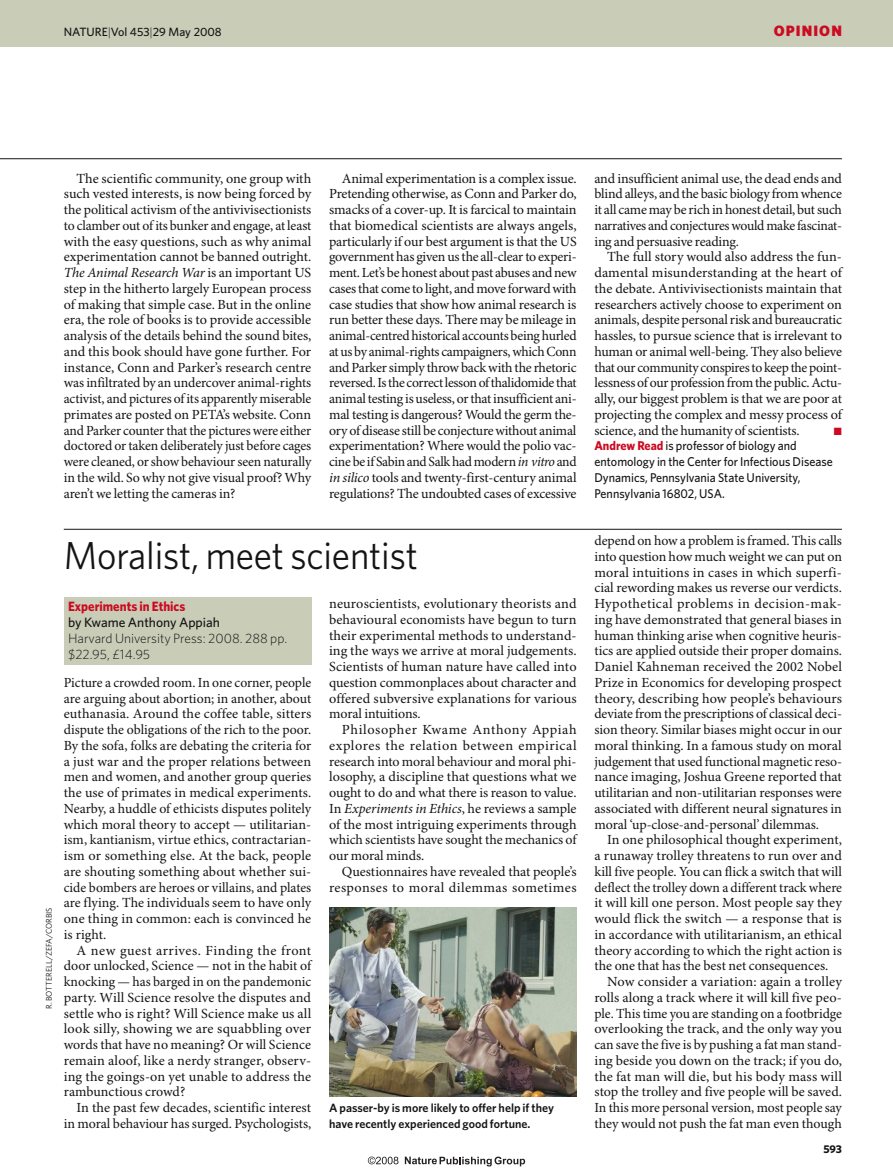
<style>
.page{position:relative;width:893px;height:1174px;background:#fff}
.page>*{position:absolute;margin:0;border:0;box-sizing:border-box;transform-origin:0 0}
.t1{font:39px "Whitney";letter-spacing:-.005em;color:#141414;scale:.95 1}
.t2{font:900 15px "Whitney";letter-spacing:.075em;color:#cc0a21}
.t3{font:13.95px/15.8px "Minion Pro";letter-spacing:-.005em;color:#141414;text-align:justify}
.t4{font:13.95px "Minion Pro";letter-spacing:.015em;color:#141414}
.t5{font:300 13.5px/15.8px "Whitney";color:#141414}
.t6{font:500 13.5px "Whitney";color:#141414}
.t7{font:700 13.5px "Whitney";color:#cc0a21;scale:.95 1}
.t8{font:500 12.75px/15.8px "Whitney";color:#141414;scale:.95 1}
.t9{font:600 12px/15.8px "Whitney";color:#141414}
.t10{font:500 12px "Whitney";color:#141414}
.t11{font:700 11.25px "Whitney";color:#141414}
.t12{font:10.5px "Zapf Dingbats";color:#cc0a21}
.t13{font:8.25px "Whitney";color:#141414}
.s1{font-weight:300}
.s2{font-style:italic}
.s3{font-weight:700;color:#cc0a21}
</style>
<div class="page">
<hr style="left:64px;top:529px;width:778px;height:1px;background:#141414">
<div style="left:64px;top:597px;width:247px;height:68px;background:#c9ccb7"></div>
<img style="left:329px;top:907px;width:248px;height:189px">
<div style="left:0;top:0;width:893px;height:47px;background:#c9ccb7"></div>
<hr style="left:0;top:158px;width:842px;height:1px;background:#141414">
<svg style="left:405px;top:1156px;width:120px;height:10px"></svg>
<svg style="left:368px;top:1156px;width:30px;height:8px"></svg>
<p class="t10" style="left:64px;top:27px;width:159px">NATURE<span class="s1">|</span>Vol 453<span class="s1">|</span>29 May 2008</p>
<p class="t2" style="left:774px;top:25px;width:70px">OPINION</p>
<p class="t3" style="left:64px;top:171px;width:249px;text-indent:13px">The scientific community, one group with such vested interests, is now being forced by the political activism of the antivivisectionists to clamber out of its bunker and engage, at least with the easy questions, such as why animal experimentation cannot be banned outright.<br><span class="s2">The Animal Research War</span> is an important US step in the hitherto largely European process of making that simple case. But in the online era, the role of books is to provide accessible analysis of the details behind the sound bites, and this book should have gone further. For instance, Conn and Parker’s research centre was infiltrated by an undercover animal-rights activist, and pictures of its apparently miserable primates are posted on PETA’s website. Conn and Parker counter that the pictures were either doctored or taken deliberately just before cages were cleaned, or show behaviour seen naturally in the wild. So why not give visual proof? Why aren’t we letting the cameras in?</p>
<p class="t3" style="left:329px;top:171px;width:249px;text-indent:13px">Animal experimentation is a complex issue.<br>Pretending otherwise, as Conn and Parker do, smacks of a cover-up. It is farcical to maintain that biomedical scientists are always angels, particularly if our best argument is that the US government has given us the all-clear to experi&shy;ment. Let’s be honest about past abuses and new cases that come to light, and move forward with case studies that show how animal research is run better these days. There may be mileage in animal-centred historical accounts being hurled at us by animal-rights campaigners, which Conn and Parker simply throw back with the rhetoric reversed. Is the correct lesson of thalidomide that animal testing is useless, or that insufficient ani&shy;mal testing is dangerous? Would the germ the&shy;ory of disease still be conjecture without animal experimentation? Where would the polio vac&shy;cine be if Sabin and Salk had modern <span class="s2">in vitro</span> and <span class="s2">in silico</span> tools and twenty-first-century animal regulations? The undoubted cases of excessive</p>
<p class="t3" style="left:594px;top:171px;width:249px">and insufficient animal use, the dead ends and blind alleys, and the basic biology from whence it all came may be rich in honest detail, but such narratives and conjectures would make fascinat&shy;ing and persuasive reading.</p>
<p class="t3" style="left:594px;top:250px;width:249px;text-indent:13px">The full story would also address the fun&shy;damental misunderstanding at the heart of the debate. Antivivisectionists maintain that researchers actively choose to experiment on animals, despite personal risk and bureaucratic hassles, to pursue science that is irrelevant to human or animal well-being. They also believe that our community conspires to keep the point&shy;lessness of our profession from the public. Actu&shy;ally, our biggest problem is that we are poor at projecting the complex and messy process of science, and the humanity of scientists.</p>
<p class="t12" style="left:834px;top:426px;width:9px">■</p>
<p class="t8" style="left:594px;top:439px;width:252px"><span class="s3">Andrew Read</span> is professor of biology and entomology in the Center for Infectious Disease Dynamics, Pennsylvania State University, Pennsylvania 16802, USA.</p>
<p class="t13" style="left:46px;top:1009px;width:103px;rotate:-90deg">R. BOTTERELL/ZEFA/CORBIS</p>
<h1 class="t1" style="left:64px;top:541px;width:374px">Moralist, meet scientist</h1>
<p class="t7" style="left:68px;top:601px;width:125px">Experiments in Ethics</p>
<p class="t6" style="left:68px;top:617px;width:153px">by Kwame Anthony Appiah</p>
<p class="t5" style="left:68px;top:631px;width:221px">Harvard University Press: 2008. 288 pp. $22.95, £14.95</p>
<p class="t3" style="left:64px;top:675px;width:249px">Picture a crowded room. In one corner, people are arguing about abortion; in another, about euthanasia. Around the coffee table, sitters dispute the obligations of the rich to the poor.<br>By the sofa, folks are debating the criteria for a just war and the proper relations between men and women, and another group queries the use of primates in medical experiments.<br>Nearby, a huddle of ethicists disputes politely which moral theory to accept — utilitarian&shy;ism, kantianism, virtue ethics, contractarian&shy;ism or something else. At the back, people are shouting something about whether sui&shy;cide bombers are heroes or villains, and plates are flying. The individuals seem to have only one thing in common: each is convinced he is right.</p>
<p class="t3" style="left:64px;top:943px;width:249px;text-indent:13px">A new guest arrives. Finding the front door unlocked, Science — not in the habit of knocking — has barged in on the pandemonic party. Will Science resolve the disputes and settle who is right? Will Science make us all look silly, showing we are squabbling over words that have no meaning? Or will Science remain aloof, like a nerdy stranger, observ&shy;ing the goings-on yet unable to address the rambunctious crowd?</p>
<p class="t3" style="left:64px;top:1101px;width:249px;text-align:right">In the past few decades, scientific interest in moral behaviour has surged. Psychologists,</p>
<p class="t3" style="left:329px;top:597px;width:249px">neuroscientists, evolutionary theorists and behavioural economists have begun to turn their experimental methods to understand&shy;ing the ways we arrive at moral judgements.<br>Scientists of human nature have called into question commonplaces about character and offered subversive explanations for various moral intuitions.</p>
<p class="t3" style="left:329px;top:723px;width:249px;text-indent:13px">Philosopher Kwame Anthony Appiah explores the relation between empirical research into moral behaviour and moral phi&shy;losophy, a discipline that questions what we ought to do and what there is reason to value.<br>In <span class="s2">Experiments in Ethics</span>, he reviews a sample of the most intriguing experiments through which scientists have sought the mechanics of our moral minds.</p>
<p class="t3" style="left:329px;top:864px;width:249px;text-align:right">Questionnaires have revealed that people’s responses to moral dilemmas sometimes</p>
<p class="t9" style="left:329px;top:1101px;width:226px">A passer-by is more likely to offer help if they have recently experienced good fortune.</p>
<p class="t3" style="left:594px;top:534px;width:249px">depend on how a problem is framed. This calls into question how much weight we can put on moral intuitions in cases in which superfi&shy;cial rewording makes us reverse our verdicts.<br>Hypothetical problems in decision-mak&shy;ing have demonstrated that general biases in human thinking arise when cognitive heuris&shy;tics are applied outside their proper domains.<br>Daniel Kahneman received the 2002 Nobel Prize in Economics for developing prospect theory, describing how people’s behaviours deviate from the prescriptions of classical deci&shy;sion theory. Similar biases might occur in our moral thinking. In a famous study on moral judgement that used functional magnetic reso&shy;nance imaging, Joshua Greene reported that utilitarian and non-utilitarian responses were associated with different neural signatures in moral ‘up-close-and-personal’ dilemmas.</p>
<p class="t3" style="left:607px;top:833px;width:236px">In one philosophical thought experiment,</p>
<p class="t3" style="left:594px;top:849px;width:249px">a runaway trolley threatens to run over and</p>
<p class="t3" style="left:594px;top:864px;width:249px">kill five people. You can flick a switch that will</p>
<p class="t3" style="left:594px;top:880px;width:249px">deflect the trolley down a different track where</p>
<p class="t3" style="left:594px;top:896px;width:249px">it will kill one person. Most people say they</p>
<p class="t3" style="left:594px;top:912px;width:249px">would flick the switch — a response that is</p>
<p class="t3" style="left:594px;top:927px;width:249px">in accordance with utilitarianism, an ethical</p>
<p class="t3" style="left:594px;top:943px;width:249px">theory according to which the right action is</p>
<p class="t3" style="left:594px;top:959px;width:235px">the one that has the best net consequences.</p>
<p class="t3" style="left:607px;top:975px;width:236px">Now consider a variation: again a trolley</p>
<p class="t3" style="left:594px;top:990px;width:249px">rolls along a track where it will kill five peo-</p>
<p class="t3" style="left:594px;top:1006px;width:249px">ple. This time you are standing on a footbridge</p>
<p class="t3" style="left:594px;top:1022px;width:249px">overlooking the track, and the only way you</p>
<p class="t3" style="left:594px;top:1038px;width:249px">can save the five is by pushing a fat man stand-</p>
<p class="t3" style="left:594px;top:1053px;width:249px">ing beside you down on the track; if you do,</p>
<p class="t4" style="left:594px;top:1070px;width:249px">the fat man will die, but his body mass will</p>
<p class="t3" style="left:594px;top:1085px;width:249px">stop the trolley and five people will be saved.</p>
<p class="t3" style="left:594px;top:1101px;width:249px">In this more personal version, most people say</p>
<p class="t3" style="left:594px;top:1116px;width:249px">they would not push the fat man even though</p>
<p class="t11" style="left:823px;top:1144px;width:20px">593</p>
</div>
